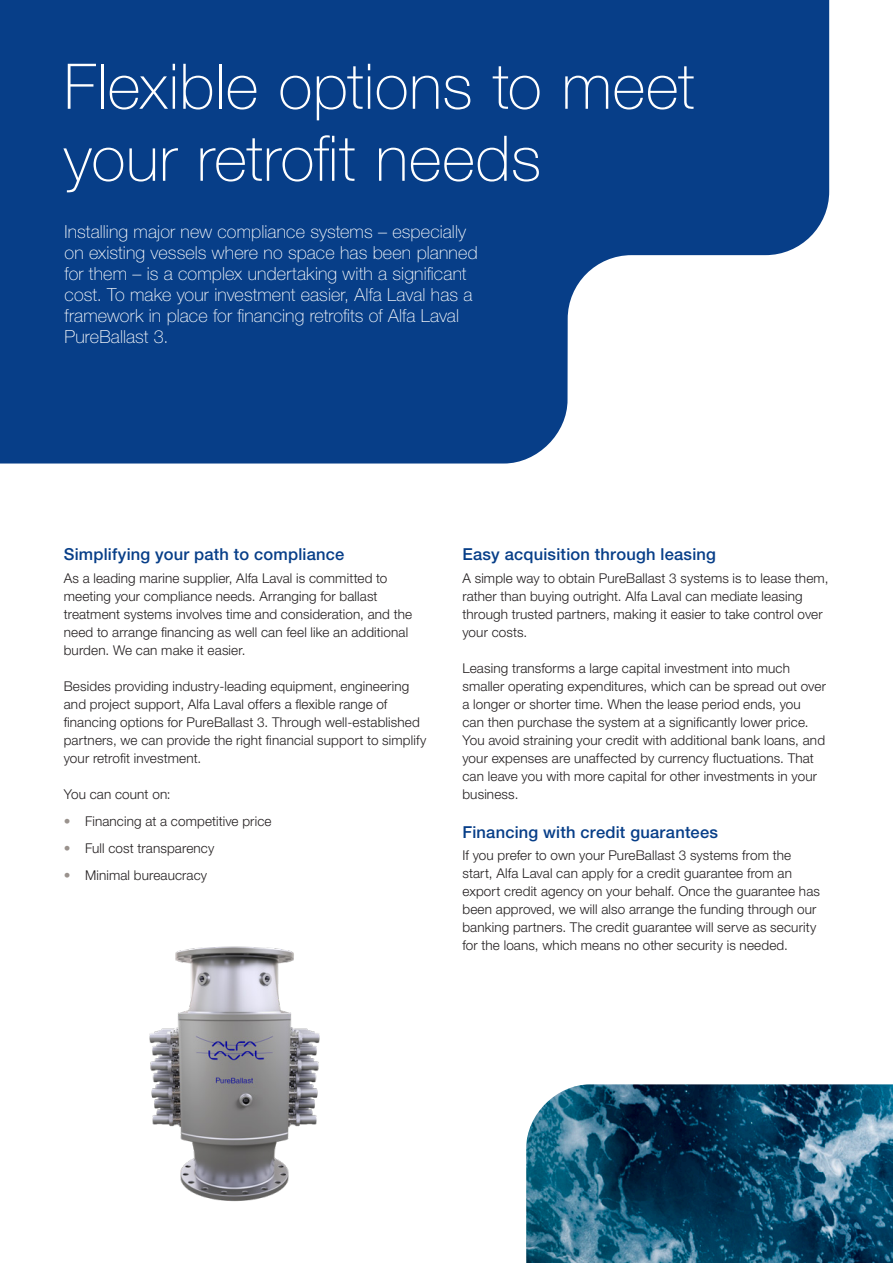
<style>
.page{position:relative;width:893px;height:1263px;background:#fff}
.page>*{position:absolute;margin:0;border:0;box-sizing:border-box;transform-origin:0 0}
.Headline_1_White{font:100 63px/72px "Helvetica Neue LT Std";letter-spacing:.005em;color:#fff}
.Preamble_White{font:100 18px/21px "Helvetica Neue LT Std";letter-spacing:.005em;color:#fff}
.Sub_headline_2{font:500 16.5px "Helvetica Neue LT Std";letter-spacing:.01em;color:#073e88}
.Bodycopy{font:300 13.5px/18px "Helvetica Neue LT Std";letter-spacing:.01em;color:#231f20}
.s1{font-weight:100;color:#9a928d}
</style>
<div class="page">
<svg style="left:0;top:0;width:829px;height:463px;background:#2a5999"></svg>
<img style="left:526px;top:1084px;width:367px;height:179px">
<img style="left:149px;top:946px;width:171px;height:256px">
<p class="Headline_1_White" style="left:64px;top:50px;width:632px">Flexible options to meet your retrofit needs</p>
<p class="Preamble_White" style="left:65px;top:221px;width:415px">Installing major new compliance systems – especially on existing vessels where no space has been planned for them – is a complex undertaking with a significant cost. To make your investment easier, Alfa Laval has a framework in place for financing retrofits of Alfa Laval PureBallast 3.</p>
<p class="Sub_headline_2" style="left:64px;top:545px;width:282px">Simplifying your path to compliance</p>
<p class="Bodycopy" style="left:64px;top:569px;width:350px">As a leading marine supplier, Alfa Laval is committed to meeting your compliance needs. Arranging for ballast treatment systems involves time and consideration, and the need to arrange financing as well can feel like an additional burden. We can make it easier.</p>
<p class="Bodycopy" style="left:64px;top:677px;width:364px">Besides providing industry-leading equipment, engineering and project support, Alfa Laval offers a flexible range of financing options for PureBallast 3. Through well-established partners, we can provide the right financial support to simplify your retrofit investment.</p>
<p class="Bodycopy" style="left:64px;top:785px;width:108px">You can count on:</p>
<p class="Bodycopy" style="left:64px;top:812px;width:209px"><span class="s1">•</span> Financing at a competitive price</p>
<p class="Bodycopy" style="left:64px;top:839px;width:152px"><span class="s1">•</span> Full cost transparency</p>
<p class="Bodycopy" style="left:64px;top:866px;width:145px"><span class="s1">•</span> Minimal bureaucracy</p>
<p class="Sub_headline_2" style="left:462px;top:545px;width:255px">Easy acquisition through leasing</p>
<p class="Bodycopy" style="left:462px;top:569px;width:367px">A simple way to obtain PureBallast 3 systems is to lease them, rather than buying outright. Alfa Laval can mediate leasing through trusted partners, making it easier to take control over your costs.</p>
<p class="Bodycopy" style="left:462px;top:659px;width:365px">Leasing transforms a large capital investment into much smaller operating expenditures, which can be spread out over a longer or shorter time. When the lease period ends, you<br>can then purchase the system at a significantly lower price.<br>You avoid straining your credit with additional bank loans, and your expenses are unaffected by currency fluctuations. That can leave you with more capital for other investments in your business.</p>
<p class="Sub_headline_2" style="left:462px;top:822px;width:257px">Financing with credit guarantees</p>
<p class="Bodycopy" style="left:462px;top:846px;width:359px">If you prefer to own your PureBallast 3 systems from the start, Alfa Laval can apply for a credit guarantee from an export credit agency on your behalf. Once the guarantee has been approved, we will also arrange the funding through our banking partners. The credit guarantee will serve as security for the loans, which means no other security is needed.</p>
</div>
